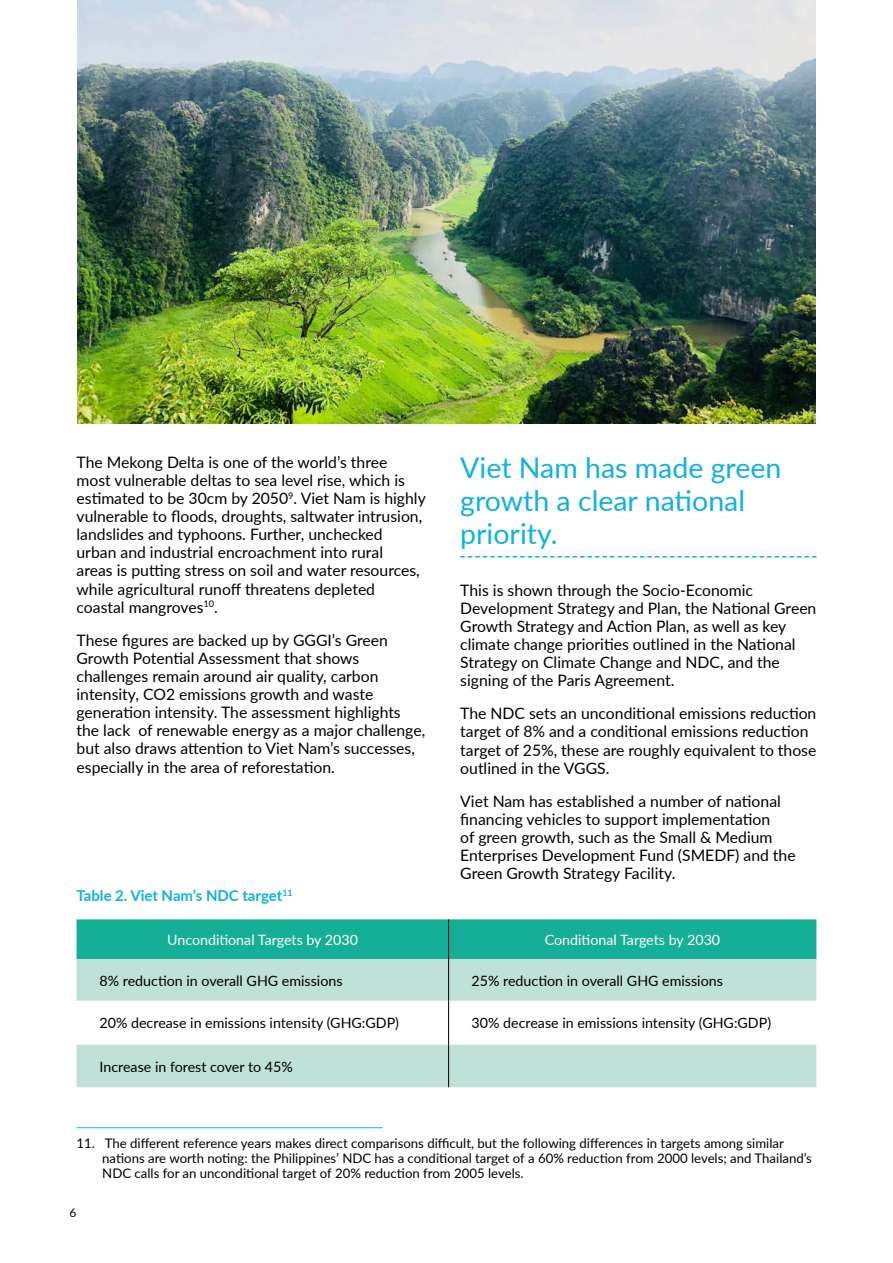
<style>
.page{position:relative;width:893px;height:1263px;background:#fff}
.page>*{position:absolute;margin:0;border:0;box-sizing:border-box;transform-origin:0 0}
.t1{font:28.5px/32.8px "Lato";color:#0fb1e3}
.t2{font:15.75px/18.1px "Lato";color:#000}
.t3{font:700 15px "Lato";color:#0fb1e3}
.t4{font:14.25px "Lato";color:#000}
.t5{font:14.25px "Lato";color:#fff}
.t6{font:13.2px/15.1px "Lato";color:#000}
.t7{font:12px "Lato";color:#000}
</style>
<div class="page">
<hr style="left:77px;top:1127px;width:306px;height:1px;background:#0fb1e3">
<svg style="left:460px;top:556px;width:356px;height:1px"></svg>
<div style="left:77px;top:919px;width:739px;height:40px;background:#15af97"></div>
<svg style="left:77px;top:959px;width:739px;height:128px;fill:#c0e1d7"></svg>
<hr style="left:448px;top:919px;width:1px;height:40px;background:#000">
<hr style="left:448px;top:959px;width:1px;height:42px;background:#000">
<hr style="left:448px;top:1001px;width:1px;height:44px;background:#000">
<hr style="left:448px;top:1045px;width:1px;height:42px;background:#000">
<img style="left:77px;top:0;width:739px;height:424px">
<p class="t2" style="left:77px;top:452px;width:351px">The Mekong Delta is one of the world’s three<br>most vulnerable deltas to sea level rise, which is estimated to be 30cm by 2050<sup>9</sup>. Viet Nam is highly vulnerable to floods, droughts, saltwater intrusion, landslides and typhoons. Further, unchecked urban and industrial encroachment into rural<br>areas is putting stress on soil and water resources, while agricultural runoff threatens depleted coastal mangroves<sup>10</sup>.</p>
<p class="t2" style="left:77px;top:630px;width:350px">These figures are backed up by GGGI’s Green Growth Potential Assessment that shows challenges remain around air quality, carbon intensity, CO2 emissions growth and waste generation intensity. The assessment highlights the lack of renewable energy as a major challenge, but also draws attention to Viet Nam’s successes, especially in the area of reforestation.</p>
<p class="t3" style="left:77px;top:885px;width:217px">Table 2. Viet Nam’s NDC target<sup>11</sup></p>
<h1 class="t1" style="left:460px;top:450px;width:323px">Viet Nam has made green growth a clear national priority.</h1>
<p class="t2" style="left:460px;top:580px;width:358px">This is shown through the Socio-Economic Development Strategy and Plan, the National Green Growth Strategy and Action Plan, as well as key climate change priorities outlined in the National Strategy on Climate Change and NDC, and the signing of the Paris Agreement.</p>
<p class="t2" style="left:460px;top:704px;width:358px">The NDC sets an unconditional emissions reduction target of 8% and a conditional emissions reduction target of 25%, these are roughly equivalent to those outlined in the VGGS.</p>
<p class="t2" style="left:460px;top:791px;width:337px">Viet Nam has established a number of national financing vehicles to support implementation<br>of green growth, such as the Small &amp; Medium Enterprises Development Fund (SMEDF) and the Green Growth Strategy Facility.</p>
<p class="t5" style="left:167px;top:929px;width:192px">Unconditional Targets by 2030</p>
<p class="t5" style="left:545px;top:929px;width:177px">Conditional Targets by 2030</p>
<p class="t4" style="left:100px;top:970px;width:245px">8% reduction in overall GHG emissions</p>
<p class="t4" style="left:472px;top:970px;width:253px">25% reduction in overall GHG emissions</p>
<p class="t4" style="left:100px;top:1013px;width:301px">20% decrease in emissions intensity (GHG:GDP)</p>
<p class="t4" style="left:472px;top:1013px;width:301px">30% decrease in emissions intensity (GHG:GDP)</p>
<p class="t4" style="left:100px;top:1056px;width:195px">Increase in forest cover to 45%</p>
<p class="t6" style="left:102px;top:1135px;width:711px;text-indent:-26px">11. The different reference years makes direct comparisons difficult, but the following differences in targets among similar nations are worth noting: the Philippines’ NDC has a conditional target of a 60% reduction from 2000 levels; and Thailand’s<br>NDC calls for an unconditional target of 20% reduction from 2005 levels.</p>
<p class="t7" style="left:70px;top:1204px;width:8px">6</p>
</div>
